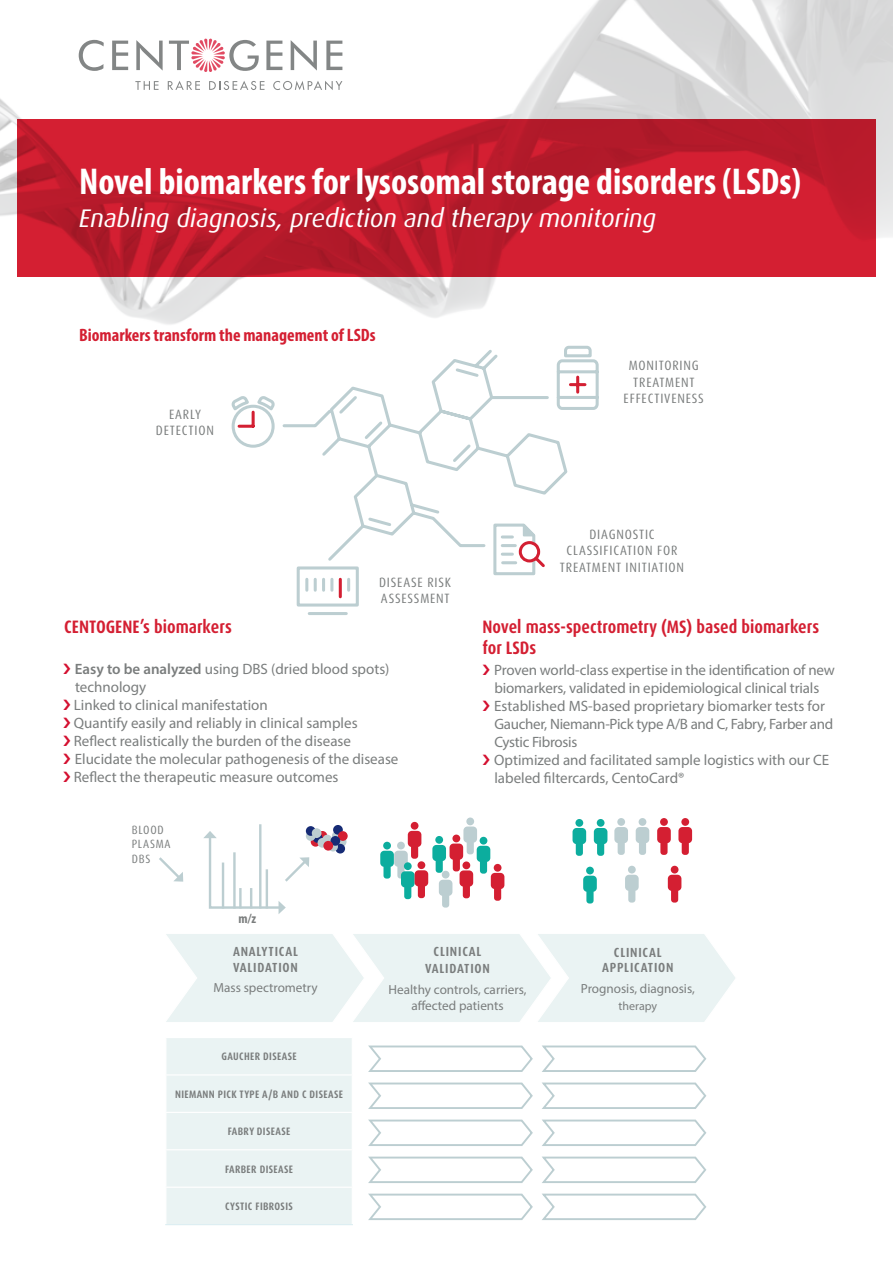
<style>
.page{position:relative;width:893px;height:1263px;background:#fff}
.page>*{position:absolute;margin:0;border:0;box-sizing:border-box;transform-origin:0 0}
.t1{font:700 condensed 37.5px "Myriad Pro";color:#fff}
.t2{font:italic 25.5px "Dax OT";color:#fff}
.t3{font:700 condensed 18px/21px "Dax OT";color:#d41f32}
.t4{font:700 condensed 18px "Myriad Pro";color:#d41f32}
.t5{font:15px/18px "Myriad Pro";color:#7a7d7d}
.t6{font:condensed 13.5px/16.2px "Dax OT";letter-spacing:.06em;color:#7a7d7d;text-align:center}
.t7{font:700 condensed 13.5px "Myriad Pro";color:#7a7d7d}
.t8{font:13.2px/16.8px "Myriad Pro";color:#7a7d7d;text-align:center}
.t9{font:700 condensed 13.2px/15.9px "Dax OT";letter-spacing:.06em;color:#7a7d7d;text-align:center}
.t10{font:condensed 12px/14.4px "Dax OT";letter-spacing:.06em;color:#7a7d7d}
.t11{font:12px "Myriad Pro";color:#7a7d7d}
.t12{font:700 condensed 10.8px "Dax OT";letter-spacing:.035em;color:#7a7d7d}
.s1{font-weight:600}
</style>
<div class="page">
<img style="left:0;top:0;width:893px;height:325px">
<svg style="left:79px;top:40px;width:25px;height:31px"></svg>
<svg style="left:112px;top:41px;width:16px;height:29px"></svg>
<svg style="left:136px;top:40px;width:27px;height:31px"></svg>
<svg style="left:266px;top:41px;width:16px;height:29px"></svg>
<svg style="left:291px;top:40px;width:26px;height:31px"></svg>
<svg style="left:326px;top:41px;width:16px;height:29px"></svg>
<svg style="left:135px;top:81px;width:24px;height:9px"></svg>
<svg style="left:168px;top:81px;width:32px;height:9px"></svg>
<svg style="left:209px;top:81px;width:55px;height:9px"></svg>
<svg style="left:273px;top:81px;width:69px;height:9px"></svg>
<svg style="left:169px;top:39px;width:90px;height:33px"></svg>
<svg style="left:17px;top:119px;width:859px;height:157px;fill:#d41f32"></svg>
<div style="left:411px;top:822px;width:7px;height:8px;background:#d41f32;border-radius:50%"></div>
<div style="left:466px;top:817px;width:8px;height:8px;background:#bcced1;border-radius:50%"></div>
<svg style="left:380px;top:826px;width:124px;height:81px"></svg>
<div style="left:671px;top:866px;width:7px;height:7px;background:#d41f32;border-radius:50%"></div>
<svg style="left:668px;top:875px;width:13px;height:27px"></svg>
<div style="left:628px;top:866px;width:8px;height:7px;background:#bcced1;border-radius:50%"></div>
<svg style="left:625px;top:875px;width:14px;height:27px"></svg>
<div style="left:586px;top:867px;width:8px;height:7px;background:#0cad9e;border-radius:50%"></div>
<svg style="left:583px;top:876px;width:14px;height:27px"></svg>
<div style="left:681px;top:818px;width:8px;height:8px;background:#d41f32;border-radius:50%"></div>
<svg style="left:678px;top:827px;width:14px;height:28px"></svg>
<div style="left:660px;top:818px;width:8px;height:8px;background:#d41f32;border-radius:50%"></div>
<svg style="left:657px;top:827px;width:14px;height:28px"></svg>
<div style="left:639px;top:818px;width:7px;height:8px;background:#bcced1;border-radius:50%"></div>
<svg style="left:636px;top:827px;width:13px;height:28px"></svg>
<div style="left:617px;top:818px;width:8px;height:8px;background:#bcced1;border-radius:50%"></div>
<svg style="left:614px;top:827px;width:14px;height:28px"></svg>
<div style="left:597px;top:819px;width:7px;height:8px;background:#0cad9e;border-radius:50%"></div>
<svg style="left:594px;top:828px;width:13px;height:28px"></svg>
<div style="left:575px;top:819px;width:8px;height:8px;background:#0cad9e;border-radius:50%"></div>
<svg style="left:572px;top:828px;width:14px;height:28px"></svg>
<svg style="left:337px;top:837px;width:9px;height:10px"></svg>
<div style="left:332px;top:831px;width:10px;height:10px;background:#bcced1;border-radius:50%"></div>
<svg style="left:311px;top:837px;width:9px;height:10px"></svg>
<svg style="left:318px;top:831px;width:9px;height:10px"></svg>
<div style="left:333px;top:825px;width:10px;height:10px;background:#162b75;border-radius:50%"></div>
<div style="left:335px;top:844px;width:10px;height:9px;background:#162b75;border-radius:50%"></div>
<svg style="left:313px;top:833px;width:9px;height:10px"></svg>
<div style="left:338px;top:831px;width:10px;height:10px;background:#d41f32;border-radius:50%"></div>
<svg style="left:328px;top:842px;width:10px;height:9px"></svg>
<div style="left:322px;top:835px;width:10px;height:9px;background:#bcced1;border-radius:50%"></div>
<div style="left:318px;top:838px;width:9px;height:10px;background:#bcced1;border-radius:50%"></div>
<div style="left:306px;top:831px;width:10px;height:10px;background:#bcced1;border-radius:50%"></div>
<svg style="left:306px;top:826px;width:10px;height:10px"></svg>
<div style="left:312px;top:828px;width:9px;height:10px;background:#bcced1;border-radius:50%"></div>
<div style="left:330px;top:836px;width:10px;height:10px;background:#162b75;border-radius:50%"></div>
<div style="left:323px;top:841px;width:10px;height:9px;background:#d41f32;border-radius:50%"></div>
<svg style="left:166px;top:934px;width:569px;height:88px"></svg>
<svg style="left:368px;top:1045px;width:165px;height:27px"></svg>
<svg style="left:542px;top:1045px;width:165px;height:27px"></svg>
<svg style="left:368px;top:1082px;width:165px;height:27px"></svg>
<svg style="left:542px;top:1082px;width:165px;height:27px"></svg>
<svg style="left:368px;top:1119px;width:165px;height:27px"></svg>
<svg style="left:542px;top:1119px;width:165px;height:27px"></svg>
<svg style="left:368px;top:1156px;width:165px;height:27px"></svg>
<svg style="left:542px;top:1156px;width:165px;height:27px"></svg>
<svg style="left:368px;top:1193px;width:165px;height:27px"></svg>
<svg style="left:542px;top:1193px;width:165px;height:27px"></svg>
<div style="left:166px;top:1038px;width:186px;height:186px;background:#eaf3f3"></div>
<hr style="left:165px;top:1074px;width:188px;height:1px;background:#fff">
<hr style="left:165px;top:1112px;width:188px;height:1px;background:#fff">
<hr style="left:165px;top:1149px;width:188px;height:1px;background:#fff">
<hr style="left:165px;top:1186px;width:188px;height:2px;background:#fff">
<hr style="left:165px;top:1224px;width:188px;height:1px;background:#ddeef2">
<hr style="left:259px;top:824px;width:2px;height:84px;background:#bcced1">
<svg style="left:159px;top:857px;width:24px;height:25px"></svg>
<svg style="left:203px;top:831px;width:106px;height:83px"></svg>
<svg style="left:231px;top:396px;width:64px;height:52px"></svg>
<svg style="left:295px;top:345px;width:304px;height:270px"></svg>
<hr style="left:576px;top:377px;width:3px;height:15px;background:#d31f32">
<hr style="left:570px;top:383px;width:15px;height:3px;background:#d31f32">
<hr style="left:492px;top:396px;width:55px;height:3px;background:#bcced1">
<h1 class="t1" style="left:79px;top:158px;width:723px">Novel biomarkers for lysosomal storage disorders (LSDs)</h1>
<h2 class="t2" style="left:79px;top:202px;width:578px">Enabling diagnosis, prediction and therapy monitoring</h2>
<p class="t4" style="left:79px;top:324px;width:298px">Biomarkers transform the management of LSDs</p>
<p class="t6" style="left:156px;top:406px;width:60px">EARLY<br>DETECTION</p>
<p class="t6" style="left:624px;top:358px;width:82px">MONITORING<br>TREATMENT<br>EFFECTIVENESS</p>
<p class="t3" style="left:64px;top:617px;width:169px">CENTOGENE’s biomarkers</p>
<p class="t6" style="left:379px;top:574px;width:74px;text-align:left">DISEASE RISK<br>ASSESSMENT</p>
<p class="t6" style="left:560px;top:527px;width:126px">DIAGNOSTIC<br>CLASSIFICATION FOR<br>TREATMENT INITIATION</p>
<p class="t3" style="left:482px;top:617px;width:338px">Novel mass-spectrometry (MS) based biomarkers for LSDs</p>
<p class="t5" style="left:74px;top:660px;width:326px"><span class="s1">Easy to be analyzed</span> using DBS (dried blood spots) technology<br>Linked to clinical manifestation<br>Quantify easily and reliably in clinical samples Reflect realistically the burden of the disease Elucidate the molecular pathogenesis of the disease Reflect the therapeutic measure outcomes</p>
<p class="t5" style="left:494px;top:660px;width:342px">Proven world-class expertise in the identification of new biomarkers, validated in epidemiological clinical trials Established MS-based proprietary biomarker tests for Gaucher, Niemann-Pick type A/B and C, Fabry, Farber and Cystic Fibrosis<br>Optimized and facilitated sample logistics with our CE labeled filtercards, CentoCard®</p>
<p class="t10" style="left:132px;top:823px;width:40px">BLOOD<br>PLASMA<br>DBS</p>
<p class="t7" style="left:238px;top:910px;width:19px">m/z</p>
<p class="t9" style="left:233px;top:943px;width:67px;text-align:left">ANALYTICAL<br>VALIDATION</p>
<p class="t8" style="left:213px;top:979px;width:106px">Mass spectrometry</p>
<p class="t12" style="left:221px;top:1050px;width:77px">GAUCHER DISEASE</p>
<p class="t12" style="left:175px;top:1087px;width:169px">NIEMANN PICK TYPE A/B AND C DISEASE</p>
<p class="t12" style="left:228px;top:1125px;width:64px">FABRY DISEASE</p>
<p class="t12" style="left:225px;top:1162px;width:69px">FARBER DISEASE</p>
<p class="t12" style="left:225px;top:1199px;width:69px">CYSTIC FIBROSIS</p>
<p class="t9" style="left:425px;top:943px;width:66px;line-height:17.2px">CLINICAL<br>VALIDATION</p>
<p class="t8" style="left:389px;top:980px;width:139px">Healthy controls, carriers, affected patients</p>
<p class="t9" style="left:602px;top:944px;width:73px">CLINICAL<br>APPLICATION</p>
<p class="t8" style="left:581px;top:980px;width:115px">Prognosis, diagnosis,</p>
<p class="t11" style="left:618px;top:998px;width:40px">therapy</p>
</div>
